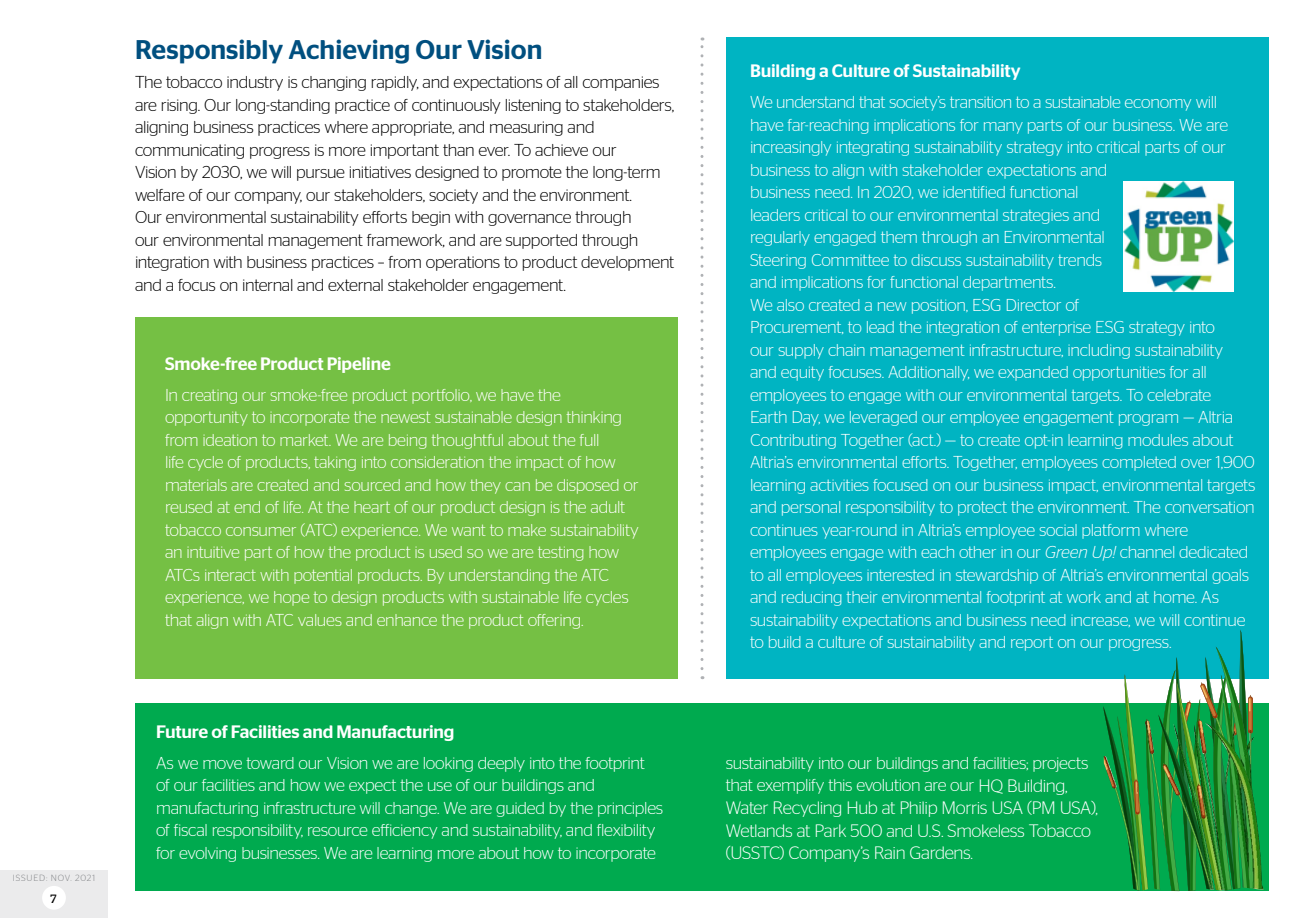
<style>
.page{position:relative;width:1296px;height:918px;background:#fff}
.page>*{position:absolute;margin:0;border:0;box-sizing:border-box;transform-origin:0 0}
.t1{font:500 27px "Stag Sans";color:#004f7f}
.t2{font:300 18px/22.5px "Stag Sans";letter-spacing:-.025em;color:#fff}
.t3{font:500 18px "Stag Sans";letter-spacing:-.01em;color:#fff}
.t4{font:300 17.25px/22.5px "Stag Sans";letter-spacing:-.02em;color:#fff}
.t5{font:300 17.25px/22.5px "Stag Sans";letter-spacing:-.02em;color:#000}
.t6{font:12px "Stag";color:#000}
.t7{font:300 9px "Stag Sans";letter-spacing:.09em;color:#808285}
.s1{font-style:italic}
.s2{font-size:18px}
.s3{font-size:17.25px}
</style>
<div class="page">
<div style="left:0;top:871px;width:108px;height:47px;background:#ebebec"></div>
<div style="left:42px;top:886px;width:24px;height:24px;background:#fff;border-radius:50%"></div>
<div style="left:135px;top:703px;width:1134px;height:188px;background:#00aa4f"></div>
<div style="left:135px;top:318px;width:543px;height:361px;background:#75c044"></div>
<div style="left:726px;top:38px;width:543px;height:641px;background:#00b4c2"></div>
<svg style="left:700px;top:38px;width:4px;height:631px"></svg>
<img style="left:1123px;top:181px;width:111px;height:111px">
<svg style="left:1103px;top:629px;width:150px;height:263px"></svg>
<img style="left:1198px;top:719px;width:66px;height:171px">
<img style="left:1104px;top:719px;width:79px;height:77px">
<p class="t7" style="left:13px;top:873px;width:84px">ISSUED: NOV. 2021</p>
<p class="t6" style="left:50px;top:891px;width:8px">7</p>
<h1 class="t1" style="left:135px;top:34px;width:409px">Responsibly Achieving Our Vision</h1>
<p class="t5" style="left:135px;top:71px;width:541px">The tobacco industry is changing rapidly, and expectations of all companies are rising. Our long-standing practice of continuously listening to stakeholders, aligning business practices where appropriate, and measuring and communicating progress is more important than ever. To achieve our<br>Vision by 2030, we will pursue initiatives designed to promote the long-term welfare of our company, our stakeholders, society and the environment.<br>Our environmental sustainability efforts begin with governance through<br>our environmental management framework, and are supported through integration with business practices – from operations to product development and a focus on internal and external stakeholder engagement.</p>
<p class="t3" style="left:165px;top:353px;width:227px">Smoke-free Product Pipeline</p>
<p class="t4" style="left:165px;top:383px;width:475px">In creating our smoke-free product portfolio, we have the opportunity to incorporate the newest sustainable design thinking from ideation to market. We are being thoughtful about the full<br>life cycle of products, taking into consideration the impact of how materials are created and sourced and how they can be disposed or reused at end of life. At the heart of our product design is the adult tobacco consumer (ATC) experience. We want to make sustainability an intuitive part of how the product is used so we are testing how ATCs interact with potential products. By understanding the ATC experience, we hope to design products with sustainable life cycles that align with ATC values and enhance the product offering.</p>
<p class="t3" style="left:750px;top:61px;width:272px">Building a Culture of Sustainability</p>
<p class="t4" style="left:750px;top:91px;width:507px">We understand that society’s transition to a sustainable economy will<br>have far-reaching implications for many parts of our business. We are increasingly integrating sustainability strategy into critical parts of our business to align with stakeholder expectations and<br>business need. In 2020, we identified functional<br>leaders critical to our environmental strategies and<br>regularly engaged them through an Environmental<br>Steering Committee to discuss sustainability trends<br>and implications for functional departments.<br>We also created a new position, ESG Director of<br>Procurement, to lead the integration of enterprise ESG strategy into<br>our supply chain management infrastructure, including sustainability<br>and equity focuses. Additionally, we expanded opportunities for all employees to engage with our environmental targets. To celebrate<br>Earth Day, we leveraged our employee engagement program — Altria Contributing Together (act.) — to create opt-in learning modules about Altria’s environmental efforts. Together, employees completed over 1,900 learning activities focused on our business impact, environmental targets and personal responsibility to protect the environment. The conversation continues year-round in Altria’s employee social platform where employees engage with each other in our <span class="s1">Green Up!</span> channel dedicated to all employees interested in stewardship of Altria’s environmental goals and reducing their environmental footprint at work and at home. As sustainability expectations and business need increase, we will continue to build a culture of sustainability and report on our progress.</p>
<p class="t3" style="left:156px;top:721px;width:300px">Future of Facilities and Manufacturing</p>
<p class="t4" style="left:156px;top:751px;width:509px">As we move toward our Vision we are looking deeply into the footprint<br>of our facilities and how we expect the use of our buildings and manufacturing infrastructure will change. We are guided by the principles of fiscal responsibility, resource efficiency and sustainability, and flexibility for evolving businesses. We are learning more about how to incorporate</p>
<p class="t4" style="left:726px;top:752px;width:364px">sustainability into our buildings and facilities; projects that exemplify this evolution are our <span class="s2">HQ Building</span>,</p>
<p class="t2" style="left:726px;top:796px;width:374px">Water Recycling Hub at Philip Morris USA (PM USA)<span class="s3">,<br></span>Wetlands at Park 500 <span class="s3">and</span> U.S. Smokeless Tobacco (USSTC) Company’s Rain Gardens<span class="s3">.</span></p>
</div>
